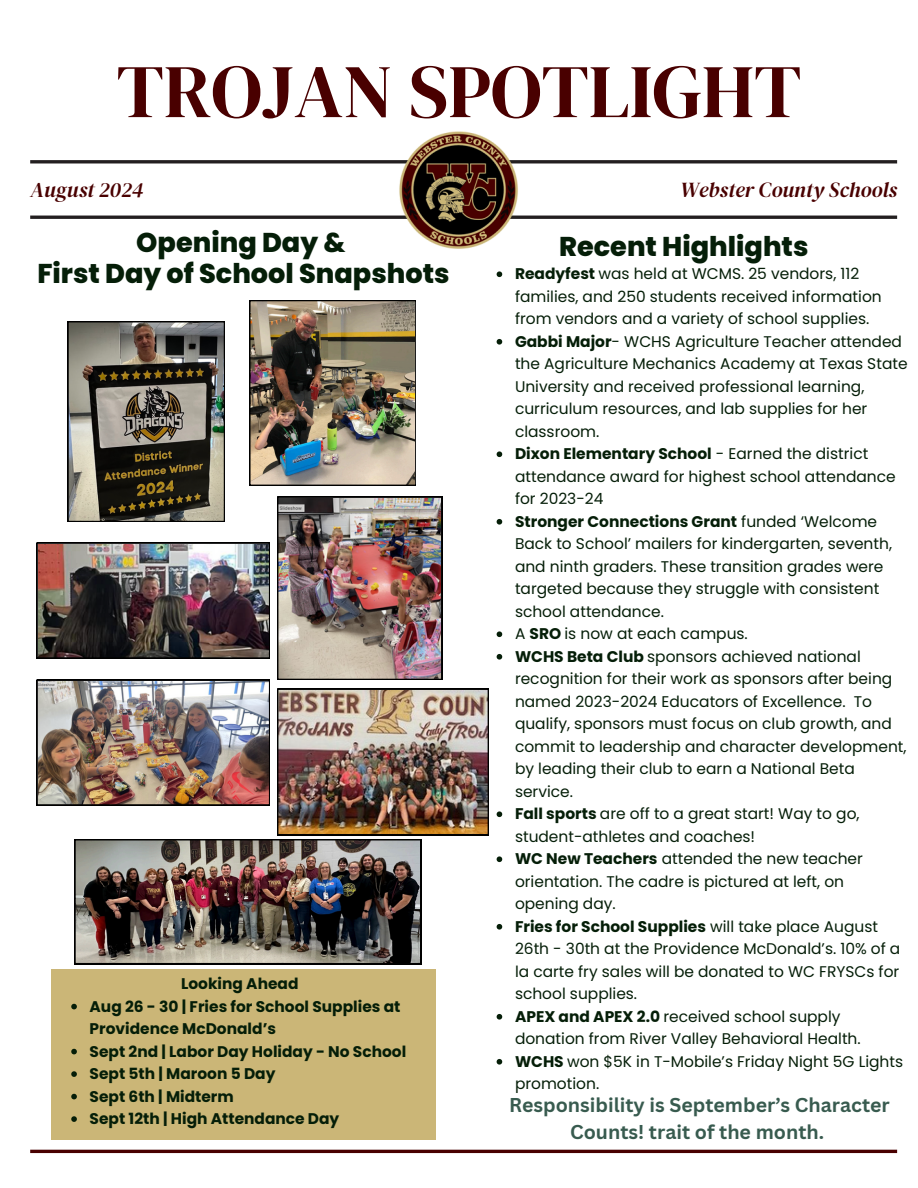
<style>
.page{position:relative;width:918px;height:1188px;background:#fff}
.page>*{position:absolute;margin:0;border:0;box-sizing:border-box;transform-origin:0 0}
.t1{font:75.45px "DM Serif Display";color:#490000}
.t2{font:800 27.15px/31.5px "Poppins";color:#051e08;text-align:center}
.t3{font:italic 21.15px "DM Serif Display";color:#490000}
.t4{font:700 19.5px/27px "Canva Sans";color:#385b4f;text-align:center}
.t5{font:15.45px/22.5px "Poppins";color:#051e08}
.t6{font:700 15.45px/22.5px "Poppins";color:#051e08}
.s1{font-weight:700}
</style>
<div class="page">
<hr style="left:30px;top:160px;width:867px;height:3px;background:#231f20">
<hr style="left:30px;top:216px;width:867px;height:3px;background:#231f20">
<hr style="left:30px;top:1150px;width:867px;height:3px;background:#490000">
<div style="left:51px;top:969px;width:385px;height:171px;background:#cbb677"></div>
<img style="left:397px;top:131px;width:123px;height:118px">
<img style="left:37px;top:300px;width:452px;height:664px">
<svg style="left:497px;top:271px;width:5px;height:6px"></svg>
<svg style="left:497px;top:339px;width:5px;height:6px"></svg>
<svg style="left:497px;top:451px;width:5px;height:6px"></svg>
<svg style="left:497px;top:519px;width:5px;height:6px"></svg>
<svg style="left:497px;top:631px;width:5px;height:6px"></svg>
<svg style="left:497px;top:654px;width:5px;height:6px"></svg>
<svg style="left:497px;top:811px;width:5px;height:6px"></svg>
<svg style="left:497px;top:856px;width:5px;height:6px"></svg>
<svg style="left:497px;top:924px;width:5px;height:6px"></svg>
<svg style="left:497px;top:1014px;width:5px;height:6px"></svg>
<svg style="left:497px;top:1059px;width:5px;height:6px"></svg>
<svg style="left:71px;top:1004px;width:6px;height:5px"></svg>
<svg style="left:71px;top:1049px;width:6px;height:5px"></svg>
<svg style="left:71px;top:1071px;width:6px;height:6px"></svg>
<svg style="left:71px;top:1094px;width:6px;height:5px"></svg>
<svg style="left:71px;top:1116px;width:6px;height:6px"></svg>
<p class="t1" style="left:117px;top:39px;width:686px">TROJAN SPOTLIGHT</p>
<p class="t3" style="left:30px;top:175px;width:115px">August 2024</p>
<p class="t3" style="left:680px;top:175px;width:218px">Webster County Schools</p>
<p class="t2" style="left:559px;top:231px;width:251px">Recent Highlights</p>
<p class="t5" style="left:515px;top:263px;width:368px"><span class="s1">Readyfest</span> was held at WCMS. 25 vendors, 112 families, and 250 students received information from vendors and a variety of school supplies.</p>
<p class="t5" style="left:515px;top:330px;width:394px"><span class="s1">Gabbi Major</span>- WCHS Agriculture Teacher attended the Agriculture Mechanics Academy at Texas State University and received professional learning, curriculum resources, and lab supplies for her classroom.</p>
<p class="t5" style="left:515px;top:443px;width:382px"><span class="s1">Dixon Elementary School</span> - Earned the district attendance award for highest school attendance for 2023-24</p>
<p class="t5" style="left:515px;top:510px;width:379px"><span class="s1">Stronger Connections Grant</span> funded ‘Welcome Back to School’ mailers for kindergarten, seventh, and ninth graders. These transition grades were targeted because they struggle with consistent school attendance.</p>
<p class="t5" style="left:515px;top:623px;width:234px">A <span class="s1">SRO</span> is now at each campus.</p>
<p class="t5" style="left:515px;top:645px;width:393px"><span class="s1">WCHS Beta Club</span> sponsors achieved national recognition for their work as sponsors after being named 2023-2024 Educators of Excellence. To qualify, sponsors must focus on club growth, and commit to leadership and character development, by leading their club to earn a National Beta service.</p>
<p class="t5" style="left:515px;top:803px;width:346px"><span class="s1">Fall sports</span> are off to a great start! Way to go, student-athletes and coaches!</p>
<p class="t5" style="left:515px;top:848px;width:349px"><span class="s1">WC New Teachers</span> attended the new teacher orientation. The cadre is pictured at left, on opening day.</p>
<p class="t5" style="left:515px;top:915px;width:387px"><span class="s1">Fries for School Supplies</span> will take place August 26th - 30th at the Providence McDonald’s. 10% of a la carte fry sales will be donated to WC FRYSCs for school supplies.</p>
<p class="t5" style="left:515px;top:1005px;width:347px"><span class="s1">APEX and APEX 2.0</span> received school supply donation from River Valley Behavioral Health.</p>
<p class="t5" style="left:515px;top:1050px;width:390px"><span class="s1">WCHS</span> won $5K in T-Mobile’s Friday Night 5G Lights promotion.</p>
<p class="t2" style="left:37px;top:226px;width:414px">Opening Day &amp;<br>First Day of School Snapshots</p>
<p class="t6" style="left:181px;top:973px;width:119px">Looking Ahead</p>
<h5 class="t6" style="left:90px;top:995px;width:312px">Aug 26 - 30 | Fries for School Supplies at<br>Providence McDonald’s</h5>
<p class="t6" style="left:90px;top:1040px;width:318px">Sept 2nd | Labor Day Holiday - No School</p>
<p class="t6" style="left:90px;top:1063px;width:187px">Sept 5th | Maroon 5 Day</p>
<p class="t6" style="left:90px;top:1085px;width:146px">Sept 6th | Midterm</p>
<p class="t6" style="left:90px;top:1108px;width:251px">Sept 12th | High Attendance Day</p>
<h3 class="t4" style="left:509px;top:1091px;width:382px">Responsibility is September’s Character<br>Counts! trait of the month.</h3>
</div>
